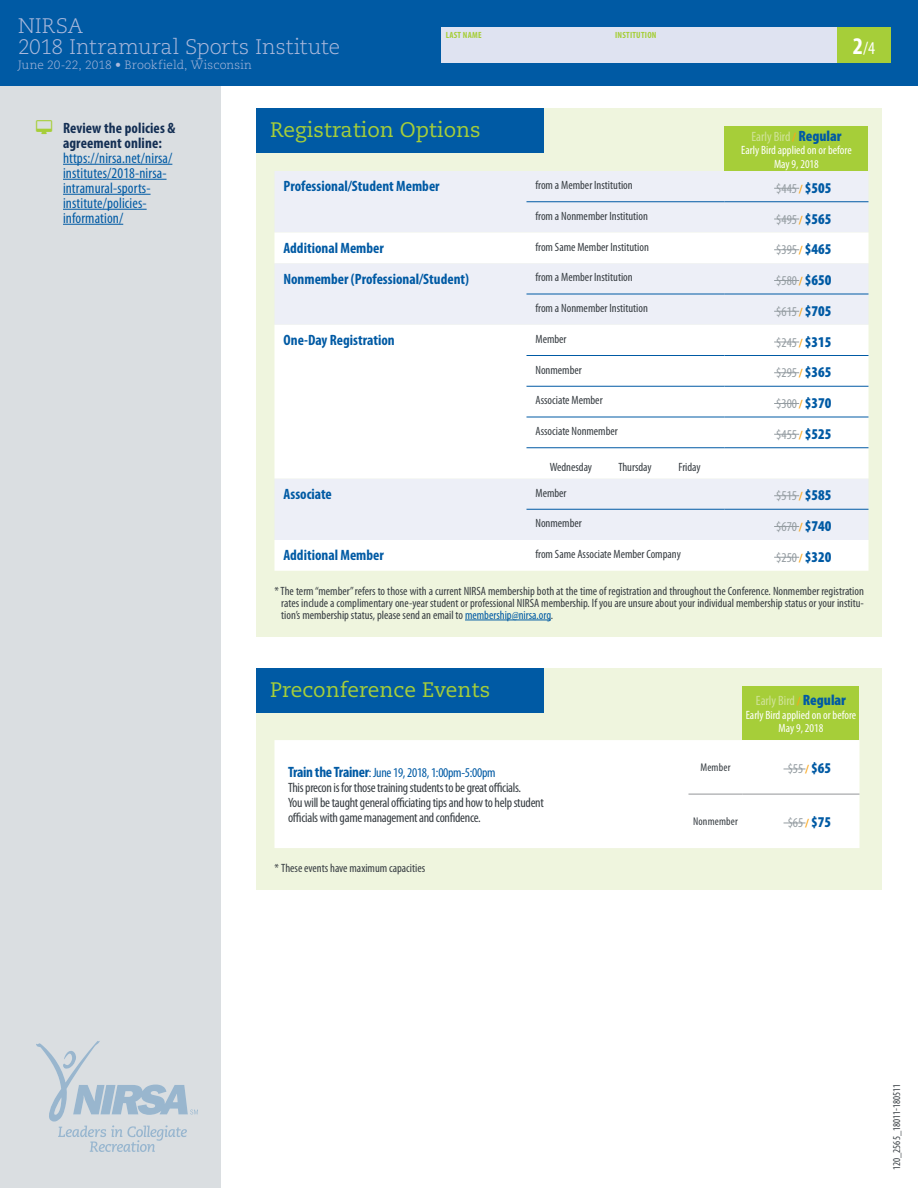
<style>
.page{position:relative;width:918px;height:1188px;background:#fff}
.page>*{position:absolute;margin:0;border:0;box-sizing:border-box;transform-origin:0 0}
.form-box-h1{font:21px "Caecilia";color:#a6ce39}
.t1{font:300 21px "Caecilia";color:#abb9dc}
.t2{font:condensed 18px "Myriad Pro";color:#fff}
.form-pricing-table-l{font:700 condensed 15px "Myriad Pro";color:#005aa4}
.t3{font:condensed 15px/15px "Myriad Pro";letter-spacing:.01em;color:#005aa4}
.t4{font:700 condensed 15px/15px "Myriad Pro";letter-spacing:.01em;color:#142f54}
.form_pricing_table_l{font:condensed 13.5px/15px "Myriad Pro";letter-spacing:-.02em;color:#373d42}
.form-pricing-table-p{font:condensed 13.5px "Myriad Pro";color:#949ca1}
.form-pricing-table-h{font:condensed 13.5px "Myriad Pro";color:#d1e39b}
.form-box-note_with_a{font:condensed 12px/12px "Myriad Pro";color:#373d42;text-align:justify}
.form-pricing-table-l-2{font:condensed 12px "Myriad Pro";color:#373d42}
.form-pricing-table-h-2{font:condensed 12px/13.5px "Myriad Pro";color:#fff;text-align:center}
.t5{font:300 12px "Caecilia";letter-spacing:.01em;color:#abb9dc}
.form-pricing-table-p-2{font:condensed 11.25px "Myriad Pro";letter-spacing:.015em;color:#373d42}
.t6{font:condensed 10.5px "Myriad Pro";color:#373d42}
.t7{font:700 condensed 9px "Myriad Pro";letter-spacing:.03em;color:#a6ce39}
.s1{font-weight:700;font-size:24px}
.s2{font-weight:700;font-size:12px;color:#faa61a}
.s3{font-weight:900;font-size:15px;color:#005aa4}
.s4{color:#005aa4}
.s5{font-weight:700;font-size:15px;color:#005aa4}
</style>
<div class="page">
<div style="left:0;top:86px;width:220px;height:1102px;background:#dadee1"></div>
<hr style="left:63px;top:164px;width:109px;height:1px;background:#005aa4">
<hr style="left:63px;top:179px;width:104px;height:1px;background:#005aa4">
<hr style="left:63px;top:194px;width:88px;height:1px;background:#005aa4">
<hr style="left:63px;top:209px;width:84px;height:1px;background:#005aa4">
<hr style="left:63px;top:224px;width:60px;height:1px;background:#005aa4">
<div style="left:0;top:0;width:918px;height:86px;background:#005aa4"></div>
<svg style="left:36px;top:1041px;width:162px;height:111px"></svg>
<div style="left:441px;top:27px;width:450px;height:36px;background:#dfe3f1"></div>
<div style="left:837px;top:27px;width:54px;height:36px;background:#a6ce39"></div>
<div style="left:256px;top:108px;width:626px;height:529px;background:#eff5de"></div>
<hr style="left:465px;top:620px;width:86px;height:1px;background:#005aa4">
<div style="left:724px;top:126px;width:144px;height:45px;background:#a6ce39"></div>
<div style="left:274px;top:171px;width:594px;height:61px;background:#edeff7"></div>
<svg style="left:274px;top:232px;width:594px;height:339px;fill:#fff"></svg>
<hr style="left:526px;top:201px;width:198px;height:1px;background:#005aa4">
<hr style="left:724px;top:201px;width:144px;height:1px;background:#005aa4">
<hr style="left:526px;top:509px;width:198px;height:1px;background:#005aa4">
<hr style="left:724px;top:509px;width:144px;height:1px;background:#005aa4">
<hr style="left:526px;top:294px;width:198px;height:1px;background:#005aa4">
<hr style="left:724px;top:294px;width:144px;height:1px;background:#005aa4">
<hr style="left:526px;top:355px;width:198px;height:1px;background:#005aa4">
<hr style="left:724px;top:355px;width:144px;height:1px;background:#005aa4">
<hr style="left:526px;top:417px;width:198px;height:1px;background:#005aa4">
<hr style="left:724px;top:417px;width:144px;height:1px;background:#005aa4">
<hr style="left:526px;top:447px;width:198px;height:1px;background:#005aa4">
<hr style="left:724px;top:447px;width:144px;height:1px;background:#005aa4">
<hr style="left:526px;top:386px;width:198px;height:1px;background:#005aa4">
<hr style="left:724px;top:386px;width:144px;height:1px;background:#005aa4">
<svg style="left:774px;top:188px;width:25px;height:1px"></svg>
<svg style="left:774px;top:219px;width:25px;height:1px"></svg>
<svg style="left:774px;top:249px;width:25px;height:1px"></svg>
<svg style="left:774px;top:280px;width:25px;height:1px"></svg>
<svg style="left:774px;top:311px;width:25px;height:1px"></svg>
<svg style="left:774px;top:342px;width:25px;height:1px"></svg>
<svg style="left:774px;top:372px;width:25px;height:1px"></svg>
<svg style="left:774px;top:403px;width:25px;height:1px"></svg>
<svg style="left:774px;top:434px;width:25px;height:1px"></svg>
<svg style="left:774px;top:495px;width:25px;height:1px"></svg>
<svg style="left:774px;top:526px;width:25px;height:1px"></svg>
<svg style="left:774px;top:557px;width:25px;height:1px"></svg>
<div style="left:256px;top:108px;width:288px;height:45px;background:#005aa4"></div>
<div style="left:256px;top:668px;width:626px;height:222px;background:#eff5de"></div>
<div style="left:742px;top:686px;width:118px;height:54px;background:#a6ce39"></div>
<div style="left:274px;top:740px;width:586px;height:108px;background:#fff"></div>
<hr style="left:688px;top:794px;width:54px;height:1px;background:#939598">
<hr style="left:742px;top:794px;width:118px;height:1px;background:#939598">
<svg style="left:784px;top:769px;width:21px;height:1px"></svg>
<svg style="left:784px;top:823px;width:21px;height:1px"></svg>
<div style="left:256px;top:668px;width:288px;height:45px;background:#005aa4"></div>
<h1 class="t1" style="left:18px;top:14px;width:67px">NIRSA</h1>
<h1 class="t1" style="left:18px;top:35px;width:324px">2018 Intramural Sports Institute</h1>
<p class="t5" style="left:18px;top:59px;width:236px">June 20-22, 2018 • Brookfield, Wisconsin</p>
<p class="t7" style="left:446px;top:30px;width:38px">LAST NAME</p>
<p class="t7" style="left:615px;top:30px;width:43px">INSTITUTION</p>
<h2 class="t2" style="left:853px;top:38px;width:24px"><span class="s1">2</span>/4</h2>
<p class="t4" style="left:63px;top:120px;width:114px">Review the policies &amp; agreement online:</p>
<p class="t3" style="left:63px;top:151px;width:111px">https://nirsa.net/nirsa/ institutes/2018-nirsa&shy;intramural-sports&shy;institute/policies&shy;information/</p>
<p class="form-box-h1" style="left:270px;top:117px;width:212px">Registration Options</p>
<p class="form-pricing-table-h" style="left:751px;top:129px;width:92px">Early Bird <span class="s2">/</span> <span class="s3">Regular</span></p>
<p class="form-pricing-table-h-2" style="left:741px;top:144px;width:112px">Early Bird applied on or before<br>May 9, 2018</p>
<p class="form-pricing-table-l" style="left:284px;top:178px;width:158px">Professional/Student Member</p>
<p class="form-pricing-table-l-2" style="left:536px;top:179px;width:99px">from a Member Institution</p>
<p class="form-pricing-table-p" style="left:776px;top:181px;width:57px">$445 <span class="s2">/</span> <span class="s3">$505</span></p>
<p class="form-pricing-table-l-2" style="left:536px;top:209px;width:114px">from a Nonmember Institution</p>
<p class="form-pricing-table-p" style="left:776px;top:212px;width:57px">$495 <span class="s2">/</span> <span class="s3">$565</span></p>
<p class="form-pricing-table-l" style="left:284px;top:239px;width:102px">Additional Member</p>
<p class="form-pricing-table-l-2" style="left:536px;top:240px;width:115px">from Same Member Institution</p>
<p class="form-pricing-table-p" style="left:776px;top:242px;width:57px">$395 <span class="s2">/</span> <span class="s3">$465</span></p>
<p class="form-pricing-table-l" style="left:284px;top:270px;width:187px">Nonmember (Professional/Student)</p>
<p class="form-pricing-table-l-2" style="left:536px;top:271px;width:99px">from a Member Institution</p>
<p class="form-pricing-table-p" style="left:776px;top:273px;width:57px">$580 <span class="s2">/</span> <span class="s3">$650</span></p>
<p class="form-pricing-table-l-2" style="left:536px;top:302px;width:114px">from a Nonmember Institution</p>
<p class="form-pricing-table-p" style="left:776px;top:304px;width:57px">$615 <span class="s2">/</span> <span class="s3">$705</span></p>
<p class="form-pricing-table-l" style="left:284px;top:332px;width:113px">One-Day Registration</p>
<p class="form-pricing-table-l-2" style="left:536px;top:332px;width:33px">Member</p>
<p class="form-pricing-table-p" style="left:776px;top:335px;width:57px">$245 <span class="s2">/</span> <span class="s3">$315</span></p>
<p class="form-pricing-table-l-2" style="left:536px;top:363px;width:48px">Nonmember</p>
<p class="form-pricing-table-p" style="left:776px;top:365px;width:57px">$295 <span class="s2">/</span> <span class="s3">$365</span></p>
<p class="form-pricing-table-l-2" style="left:536px;top:394px;width:69px">Associate Member</p>
<p class="form-pricing-table-p" style="left:776px;top:396px;width:57px">$300 <span class="s2">/</span> <span class="s3">$370</span></p>
<p class="form-pricing-table-l-2" style="left:536px;top:425px;width:84px">Associate Nonmember</p>
<p class="form-pricing-table-p" style="left:776px;top:427px;width:57px">$455 <span class="s2">/</span> <span class="s3">$525</span></p>
<p class="form-pricing-table-l-2" style="left:550px;top:461px;width:44px">Wednesday</p>
<p class="form-pricing-table-l-2" style="left:618px;top:461px;width:35px">Thursday</p>
<p class="form-pricing-table-l-2" style="left:678px;top:461px;width:24px">Friday</p>
<p class="form-pricing-table-l" style="left:284px;top:485px;width:50px">Associate</p>
<p class="form-pricing-table-l-2" style="left:536px;top:486px;width:33px">Member</p>
<p class="form-pricing-table-p" style="left:776px;top:488px;width:57px">$515 <span class="s2">/</span> <span class="s3">$585</span></p>
<p class="form-pricing-table-l-2" style="left:536px;top:517px;width:48px">Nonmember</p>
<p class="form-pricing-table-p" style="left:776px;top:519px;width:57px">$670 <span class="s2">/</span> <span class="s3">$740</span></p>
<p class="form-pricing-table-l" style="left:284px;top:547px;width:102px">Additional Member</p>
<p class="form-pricing-table-l-2" style="left:536px;top:548px;width:147px">from Same Associate Member Company</p>
<p class="form-pricing-table-p" style="left:776px;top:550px;width:57px">$250 <span class="s2">/</span> <span class="s3">$320</span></p>
<p class="form-box-note_with_a" style="left:281px;top:585px;width:584px;text-indent:-7px">* The term “member” refers to those with a current NIRSA membership both at the time of registration and throughout the Conference. Nonmember registration rates include a complimentary one-year student or professional NIRSA membership. If you are unsure about your individual membership status or your institu&shy;tion’s membership status, please send an email to <span class="s4">membership@nirsa.org</span>.</p>
<p class="form-box-h1" style="left:270px;top:677px;width:222px">Preconference Events</p>
<p class="form-pricing-table-h" style="left:756px;top:693px;width:92px">Early Bird <span class="s2">/</span> <span class="s3">Regular</span></p>
<p class="form-pricing-table-h-2" style="left:746px;top:708px;width:112px">Early Bird applied on or before<br>May 9, 2018</p>
<p class="form_pricing_table_l" style="left:288px;top:766px;width:257px"><span class="s5">Train the Trainer</span><span class="s4">: June 19, 2018, 1:00pm-5:00pm<br></span>This precon is for those training students to be great officials.<br>You will be taught general officiating tips and how to help student officials with game management and confidence.</p>
<p class="form-pricing-table-p-2" style="left:701px;top:762px;width:31px">Member</p>
<p class="form-pricing-table-p" style="left:788px;top:762px;width:45px">$55 <span class="s2">/</span> <span class="s3">$65</span></p>
<p class="form-pricing-table-p-2" style="left:693px;top:816px;width:46px">Nonmember</p>
<p class="form-pricing-table-p" style="left:788px;top:816px;width:45px">$65 <span class="s2">/</span> <span class="s3">$75</span></p>
<p class="form-box-note_with_a" style="left:275px;top:862px;width:152px">* These events have maximum capacities</p>
<p class="t6" style="left:891px;top:1170px;width:88px;rotate:-90deg">120_2565_18011-180511</p>
</div>
